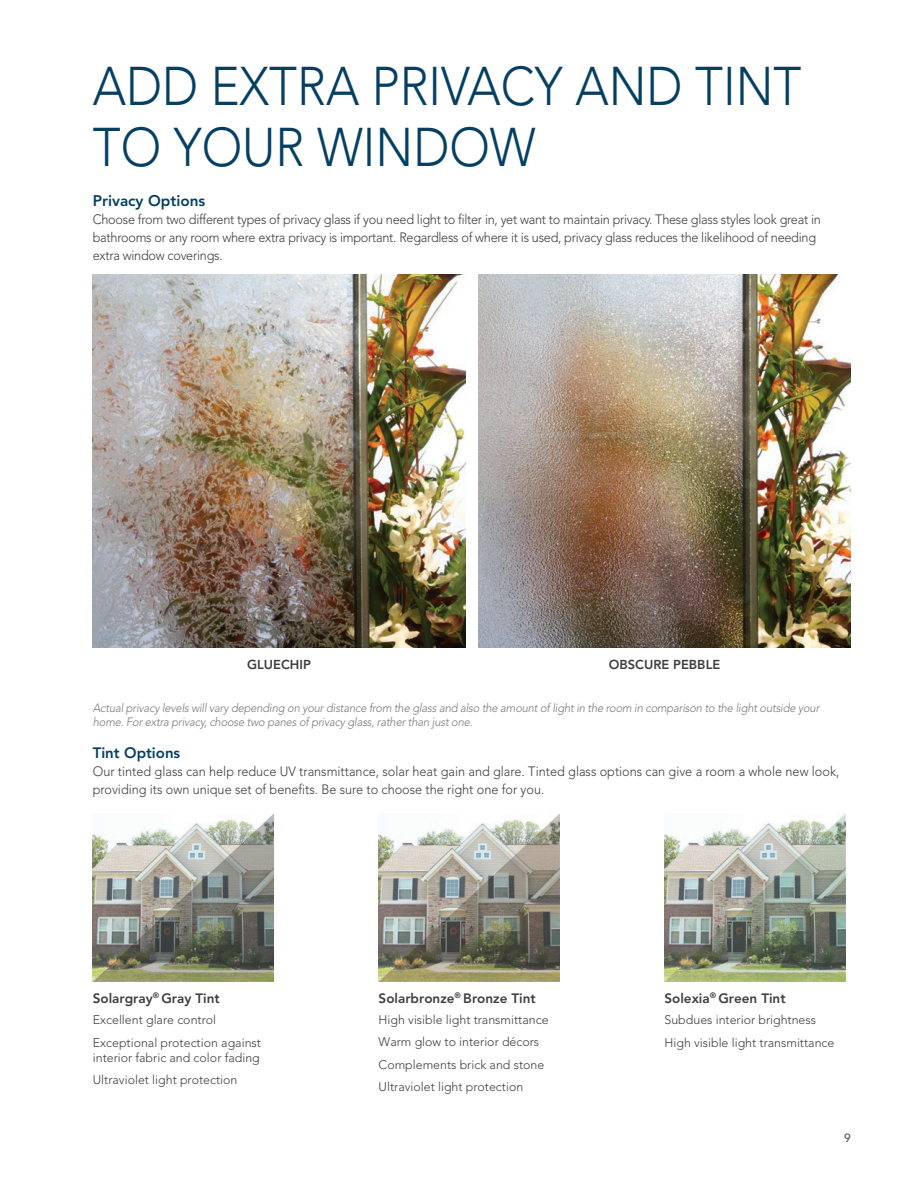
<style>
.page{position:relative;width:918px;height:1188px;background:#fff}
.page>*{position:absolute;margin:0;border:0;box-sizing:border-box;transform-origin:0 0}
.t1{font:300 54px/61.5px "Avenir LT Std";color:#053f62;scale:.9 1}
.t2{font:800 15.3px "Avenir LT Std";color:#053f62}
.t3{font:800 15px "Avenir LT Std";color:#053f62}
.t4{font:300 13.5px/18px "Avenir LT Std";letter-spacing:-.02em;color:#3e3e3f;scale:.94 1}
.t5{font:300 13.5px/18px "Avenir LT Std";color:#3e3e3f;scale:.94 1}
.t6{font:800 13.5px "Avenir LT Std";color:#3e3e3f}
.t7{font:800 12.9px "Avenir LT Std";color:#3e3e3f}
.t8{font:300 12.45px/22.5px "Avenir LT Std";color:#3e3e3f}
.t9{font:italic 300 12px/13.5px "Avenir LT Std";letter-spacing:-.02em;color:#3e3e3f;scale:.94 1}
.t10{font:500 12px "Avenir LT Std";color:#57585a}
</style>
<div class="page">
<img style="left:93px;top:274px;width:372px;height:374px">
<img style="left:93px;top:813px;width:181px;height:169px">
<img style="left:665px;top:813px;width:181px;height:169px">
<img style="left:379px;top:813px;width:181px;height:169px">
<img style="left:478px;top:274px;width:373px;height:374px">
<h1 class="t1" style="left:93px;top:55px;width:789px">ADD EXTRA PRIVACY AND TINT<br>TO YOUR WINDOW</h1>
<p class="t2" style="left:93px;top:192px;width:114px">Privacy Options</p>
<p class="t4" style="left:93px;top:211px;width:776px">Choose from two different types of privacy glass if you need light to filter in, yet want to maintain privacy. These glass styles look great in bathrooms or any room where extra privacy is important. Regardless of where it is used, privacy glass reduces the likelihood of needing extra window coverings.</p>
<p class="t7" style="left:247px;top:657px;width:65px">GLUECHIP</p>
<p class="t7" style="left:609px;top:657px;width:113px">OBSCURE PEBBLE</p>
<p class="t9" style="left:93px;top:702px;width:775px">Actual privacy levels will vary depending on your distance from the glass and also the amount of light in the room in comparison to the light outside your home. For extra privacy, choose two panes of privacy glass, rather than just one.</p>
<p class="t3" style="left:93px;top:744px;width:89px">Tint Options</p>
<p class="t5" style="left:93px;top:762px;width:796px">Our tinted glass can help reduce UV transmittance, solar heat gain and glare. Tinted glass options can give a room a whole new look, providing its own unique set of benefits. Be sure to choose the right one for you.</p>
<p class="t6" style="left:93px;top:990px;width:128px">Solargray<sup>®</sup> Gray Tint</p>
<p class="t8" style="left:93px;top:1009px;width:170px">Excellent glare control<br>Exceptional protection against</p>
<p class="t8" style="left:93px;top:1046px;width:169px">interior fabric and color fading<br>Ultraviolet light protection</p>
<p class="t6" style="left:379px;top:990px;width:159px">Solarbronze<sup>®</sup> Bronze Tint</p>
<p class="t8" style="left:379px;top:1008px;width:171px">High visible light transmittance<br>Warm glow to interior décors<br>Complements brick and stone<br>Ultraviolet light protection</p>
<p class="t6" style="left:665px;top:990px;width:123px">Solexia<sup>®</sup> Green Tint</p>
<p class="t8" style="left:665px;top:1009px;width:171px">Subdues interior brightness<br>High visible light transmittance</p>
<p class="t10" style="left:844px;top:1131px;width:8px">9</p>
</div>
